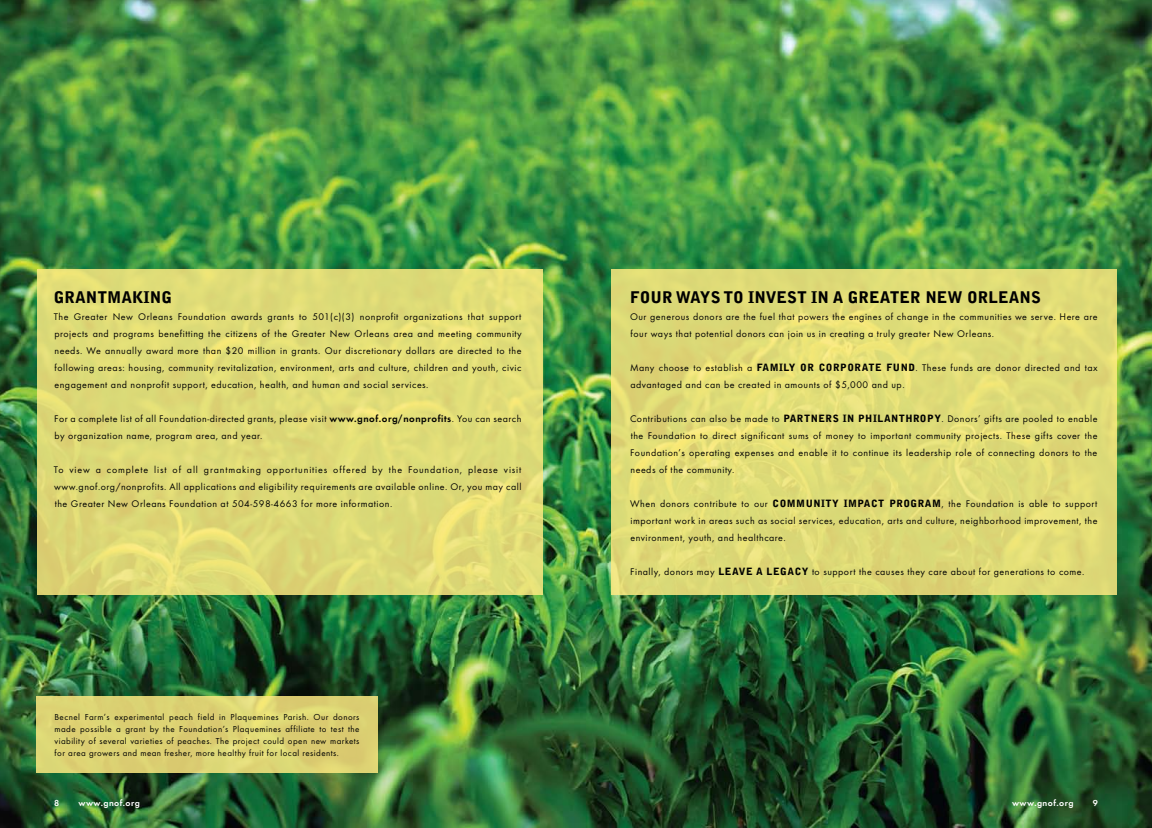
<style>
.page{position:relative;width:1152px;height:828px;background:#fff}
.page>*{position:absolute;margin:0;border:0;box-sizing:border-box;transform-origin:0 0}
.t1{font:900 16px "Bell Gothic";color:#000}
.t2{font:10px/17px "Futura T";letter-spacing:.05em;color:#000;text-align:justify}
.t3{font:9px/12px "Futura T";letter-spacing:.05em;color:#000;text-align:justify}
.t4{font:600 9px "Futura T";letter-spacing:.05em;color:#fff}
.s1{font-weight:600}
.s2{font-family:"Bell Gothic";font-weight:900}
</style>
<div class="page">
<img style="left:0;top:0;width:1152px;height:828px">
<svg style="left:611px;top:269px;width:506px;height:326px;background:#e0db77"></svg>
<svg style="left:37px;top:269px;width:505px;height:326px;background:#dfdb77"></svg>
<div style="left:37px;top:696px;width:341px;height:77px;background:#dcd273"></div>
<h1 class="t1" style="left:54px;top:287px;width:120px">G RANTMAKING</h1>
<p class="t2" style="left:54px;top:308px;width:470px">The Greater New Orleans Foundation awards grants to 501(c)(3) nonprofit organizations that support projects and programs benefitting the citizens of the Greater New Orleans area and meeting community needs. We annually award more than $20 million in grants. Our discretionary dollars are directed to the following areas: housing, community revitalization, environment, arts and culture, children and youth, civic engagement and nonprofit support, education, health, and human and social services.</p>
<p class="t2" style="left:54px;top:410px;width:469px">For a complete list of all Foundation-directed grants, please visit <span class="s1">www.gnof.org/nonprofits</span>. You can search by organization name, program area, and year.</p>
<p class="t2" style="left:54px;top:461px;width:469px">To view a complete list of all grantmaking opportunities offered by the Foundation, please visit www.gnof.org/nonprofits. All applications and eligibility requirements are available online. Or, you may call the Greater New Orleans Foundation at 504-598-4663 for more information.</p>
<p class="t3" style="left:54px;top:711px;width:307px">Becnel Farm’s experimental peach field in Plaquemines Parish. Our donors made possible a grant by the Foundation’s Plaquemines affiliate to test the viability of several varieties of peaches. The project could open new markets for area growers and mean fresher, more healthy fruit for local residents.</p>
<p class="t4" style="left:54px;top:798px;width:7px">8</p>
<p class="t4" style="left:78px;top:798px;width:63px">www.gnof.org</p>
<h1 class="t1" style="left:630px;top:287px;width:12px">FOUR</h1>
<h1 class="t1" style="left:676px;top:287px;width:12px">WAYS</h1>
<h1 class="t1" style="left:724px;top:287px;width:36px">TO INVEST</h1>
<h1 class="t1" style="left:811px;top:287px;width:48px">IN AGREATER</h1>
<h1 class="t1" style="left:925px;top:287px;width:13px">NEW</h1>
<h1 class="t1" style="left:967px;top:287px;width:12px">ORLEANS</h1>
<p class="t2" style="left:630px;top:308px;width:469px">Our generous donors are the fuel that powers the engines of change in the communities we serve. Here are four ways that potential donors can join us in creating a truly greater New Orleans.</p>
<p class="t2" style="left:630px;top:359px;width:469px">Many choose to establish a <span class="s2">FAMILY OR C ORPORATE FUND</span>. These funds are donor directed and tax advantaged and can be created in amounts of $5,000 and up.</p>
<p class="t2" style="left:630px;top:410px;width:469px">Contributions can also be made to <span class="s2">PARTNERS IN PHILANTHROPY</span>. Donors’ gifts are pooled to enable the Foundation to direct significant sums of money to important community projects. These gifts cover the Foundation’s operating expenses and enable it to continue its leadership role of connecting donors to the needs of the community.</p>
<p class="t2" style="left:630px;top:495px;width:222px">When donors contribute to our <span class="s2">COMMUNITY IMPA</span></p>
<p class="t2" style="left:630px;top:495px;width:469px;text-indent:241px"><span class="s2">CT PROGRAM</span>, the Foundation is able to support important work in areas such as social services, education, arts and culture, neighborhood improvement, the environment, youth, and healthcare.</p>
<p class="t2" style="left:630px;top:563px;width:456px">Finally, donors may <span class="s2">LEAVE A LEGACY</span> to support the causes they care about for generations to come.</p>
<p class="t4" style="left:1012px;top:798px;width:63px">www.gnof.org</p>
<p class="t4" style="left:1093px;top:798px;width:7px">9</p>
</div>
